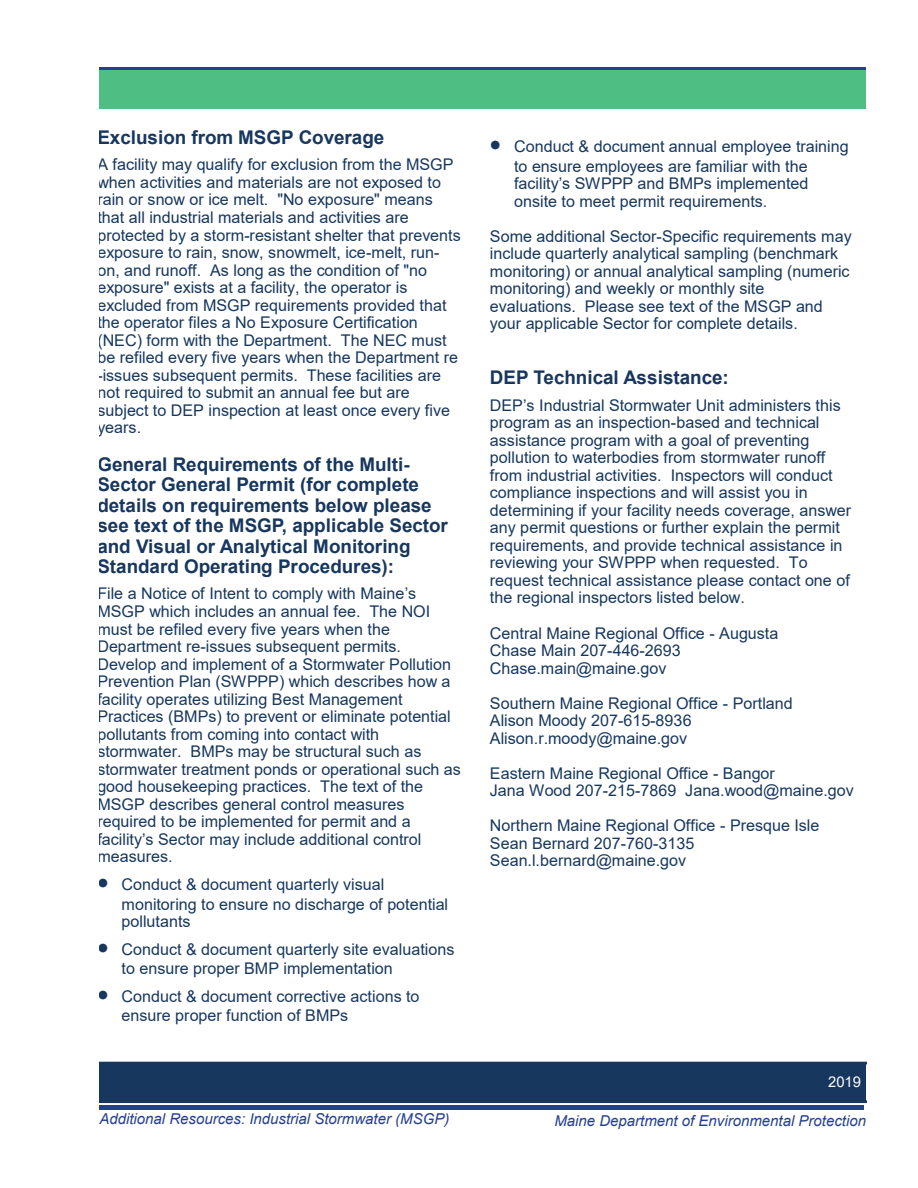
<style>
.page{position:relative;width:918px;height:1188px;background:#fff}
.page>*{position:absolute;margin:0;border:0;box-sizing:border-box;transform-origin:0 0}
.t1{font:700 18.9px/20.5px "Arial";color:#17375e}
.t2{font:16.2px "Arial";color:#17375e}
.t3{font:16.05px/17.5px "Arial";color:#17375e}
.t4{font:italic 15px "Arial";color:#25408f}
.t5{font:14.85px "Arial";color:#fff}
</style>
<div class="page">
<hr style="left:99px;top:1106px;width:765px;height:4px;background:#25408f">
<div style="left:99px;top:67px;width:767px;height:6px;background:#25408f"></div>
<div style="left:99px;top:1062px;width:767px;height:41px;background:#17375e"></div>
<div style="left:99px;top:70px;width:767px;height:39px;background:#4ebe83"></div>
<p class="t1" style="left:97px;top:128px;width:288px">Exclusion from MSGP Coverage</p>
<p class="t3" style="left:97px;top:156px;width:365px">A facility may qualify for exclusion from the MSGP when activities and materials are not exposed to rain or snow or ice melt. "No exposure" means that all industrial materials and activities are protected by a storm-resistant shelter that prevents exposure to rain, snow, snowmelt, ice-melt, run&shy;on, and runoff. As long as the condition of "no exposure" exists at a facility, the operator is excluded from MSGP requirements provided that the operator files a No Exposure Certification</p>
<p class="t2" style="left:97px;top:329px;width:351px">(NEC) form with the Department. The NEC must</p>
<p class="t3" style="left:97px;top:349px;width:362px">be refiled every five years when the Department re -issues subsequent permits. These facilities are not required to submit an annual fee but are subject to DEP inspection at least once every five years.</p>
<p class="t1" style="left:97px;top:454px;width:352px">General Requirements of the Multi-Sector General Permit (for complete details on requirements below please see text of the MSGP, applicable Sector and Visual or Analytical Monitoring Standard Operating Procedures):</p>
<p class="t3" style="left:97px;top:585px;width:355px">File a Notice of Intent to comply with Maine’s MSGP which includes an annual fee. The NOI must be refiled every five years when the Department re-issues subsequent permits.<br>Develop and implement of a Stormwater Pollution Prevention Plan (SWPPP) which describes how a facility operates utilizing Best Management Practices (BMPs) to prevent or eliminate potential</p>
<p class="t2" style="left:97px;top:723px;width:283px">pollutants from coming into contact with</p>
<p class="t3" style="left:97px;top:743px;width:365px">stormwater. BMPs may be structural such as stormwater treatment ponds or operational such as good housekeeping practices. The text of the MSGP describes general control measures required to be implemented for permit and a facility’s Sector may include additional control measures.</p>
<p class="t3" style="left:122px;top:875px;width:328px;line-height:19.5px;text-indent:-24px">• Conduct &amp; document quarterly visual monitoring to ensure no discharge of potential</p>
<p class="t3" style="left:122px;top:913px;width:71px">pollutants</p>
<p class="t3" style="left:122px;top:939px;width:334px;line-height:19.5px;text-indent:-24px">• Conduct &amp; document quarterly site evaluations to ensure proper BMP implementation</p>
<p class="t3" style="left:122px;top:986px;width:300px;line-height:19.5px;text-indent:-24px">• Conduct &amp; document corrective actions to ensure proper function of BMPs</p>
<p class="t3" style="left:514px;top:137px;width:336px;line-height:19.5px;text-indent:-24px">• Conduct &amp; document annual employee training to ensure employees are familiar with the</p>
<p class="t3" style="left:514px;top:175px;width:296px">facility’s SWPPP and BMPs implemented onsite to meet permit requirements.</p>
<p class="t3" style="left:490px;top:227px;width:363px">Some additional Sector-Specific requirements may include quarterly analytical sampling (benchmark monitoring) or annual analytical sampling (numeric monitoring) and weekly or monthly site evaluations. Please see text of the MSGP and your applicable Sector for complete details.</p>
<p class="t1" style="left:490px;top:368px;width:241px">DEP Technical Assistance:</p>
<p class="t3" style="left:490px;top:396px;width:363px">DEP’s Industrial Stormwater Unit administers this program as an inspection-based and technical assistance program with a goal of preventing pollution to waterbodies from stormwater runoff from industrial activities. Inspectors will conduct compliance inspections and will assist you in determining if your facility needs coverage, answer any permit questions or further explain the permit requirements, and provide technical assistance in reviewing your SWPPP when requested. To request technical assistance please contact one of the regional inspectors listed below.</p>
<p class="t3" style="left:490px;top:624px;width:290px">Central Maine Regional Office - Augusta<br>Chase Main 207-446-2693<br>Chase.main@maine.gov</p>
<p class="t3" style="left:490px;top:694px;width:304px">Southern Maine Regional Office - Portland<br>Alison Moody 207-615-8936</p>
<p class="t2" style="left:490px;top:727px;width:199px">Alison.r.moody@maine.gov</p>
<p class="t3" style="left:490px;top:764px;width:365px">Eastern Maine Regional Office - Bangor<br>Jana Wood 207-215-7869 Jana.wood@maine.gov</p>
<p class="t3" style="left:490px;top:817px;width:331px">Northern Maine Regional Office - Presque Isle<br>Sean Bernard 207-760-3135<br>Sean.l.bernard@maine.gov</p>
<p class="t5" style="left:828px;top:1072px;width:34px">2019</p>
<p class="t4" style="left:99px;top:1109px;width:352px">Additional Resources: Industrial Stormwater (MSGP)</p>
<p class="t4" style="left:554px;top:1111px;width:313px">Maine Department of Environmental Protection</p>
</div>
